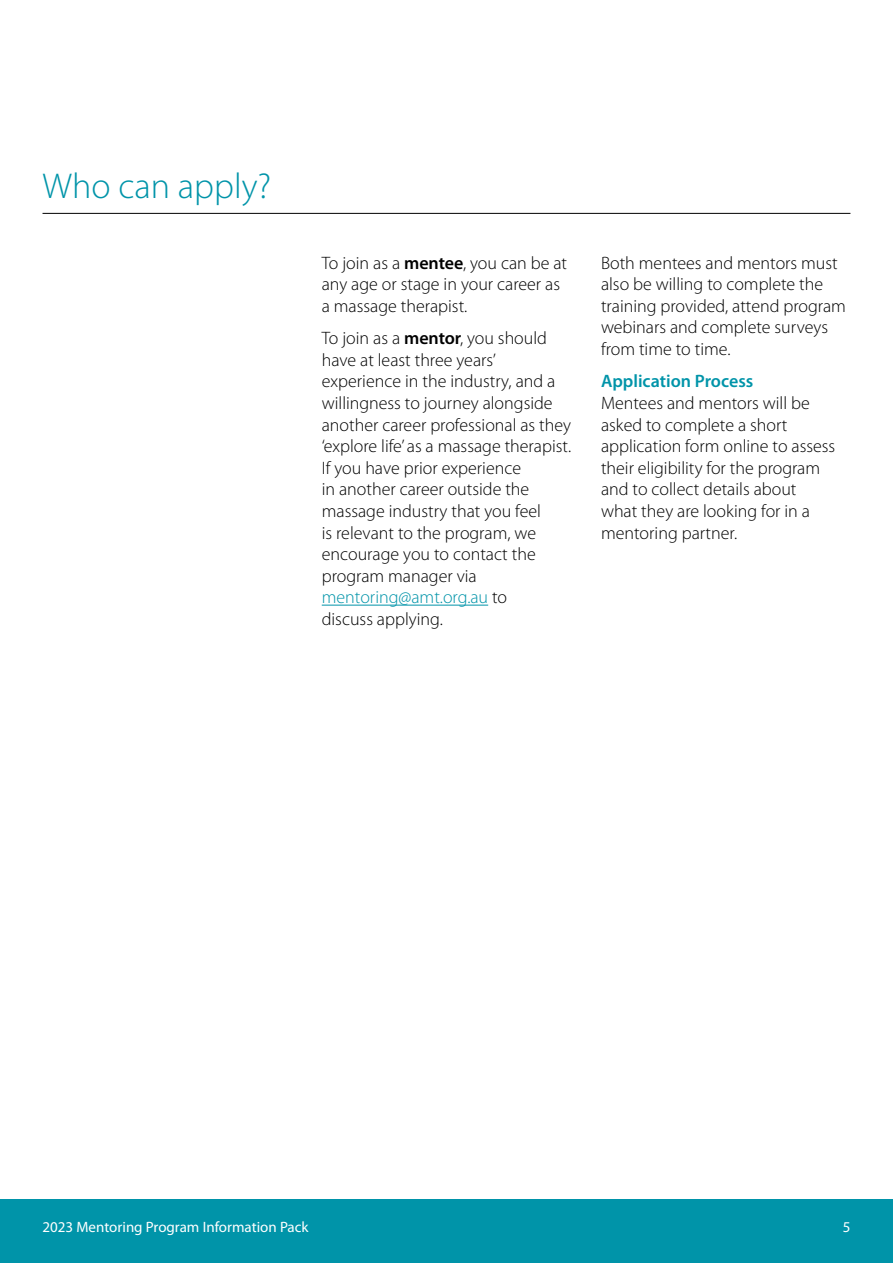
<style>
.page{position:relative;width:893px;height:1263px;background:#fff}
.page>*{position:absolute;margin:0;border:0;box-sizing:border-box;transform-origin:0 0}
.Heading2{font:300 36px "Myriad Pro";color:#0094a9}
.Text{font:300 18px/21.6px "Myriad Pro";color:#000}
.t1{font:600 18px "Myriad Pro";color:#0094a9}
.t2{font:15px "Myriad Pro";color:#fff}
.s1{font-weight:600}
.s2{color:#0094a9}
</style>
<div class="page">
<hr style="left:43px;top:213px;width:807px;height:1px;background:#000">
<div style="left:0;top:1199px;width:893px;height:64px;background:#0094a9"></div>
<hr style="left:322px;top:605px;width:166px;height:1px;background:#0094a9">
<h2 class="Heading2" style="left:43px;top:164px;width:230px">Who can apply?</h2>
<p class="Text" style="left:322px;top:252px;width:247px">To join as a <span class="s1">mentee</span>, you can be at any age or stage in your career as a massage therapist.</p>
<p class="Text" style="left:322px;top:327px;width:251px">To join as a <span class="s1">mentor</span>, you should have at least three years’ experience in the industry, and a willingness to journey alongside another career professional as they ‘explore life’ as a massage therapist.<br>If you have prior experience<br>in another career outside the massage industry that you feel<br>is relevant to the program, we encourage you to contact the program manager via <span class="s2">mentoring@amt.org.au</span> to<br>discuss applying.</p>
<p class="Text" style="left:601px;top:252px;width:247px">Both mentees and mentors must also be willing to complete the training provided, attend program webinars and complete surveys from time to time.</p>
<h3 class="t1" style="left:601px;top:370px;width:154px">Application Process</h3>
<p class="Text" style="left:601px;top:392px;width:236px">Mentees and mentors will be asked to complete a short application form online to assess their eligibility for the program and to collect details about what they are looking for in a mentoring partner.</p>
<p class="t2" style="left:43px;top:1217px;width:268px">2023 Mentoring Program Information Pack</p>
<p class="t2" style="left:843px;top:1217px;width:9px">5</p>
</div>
